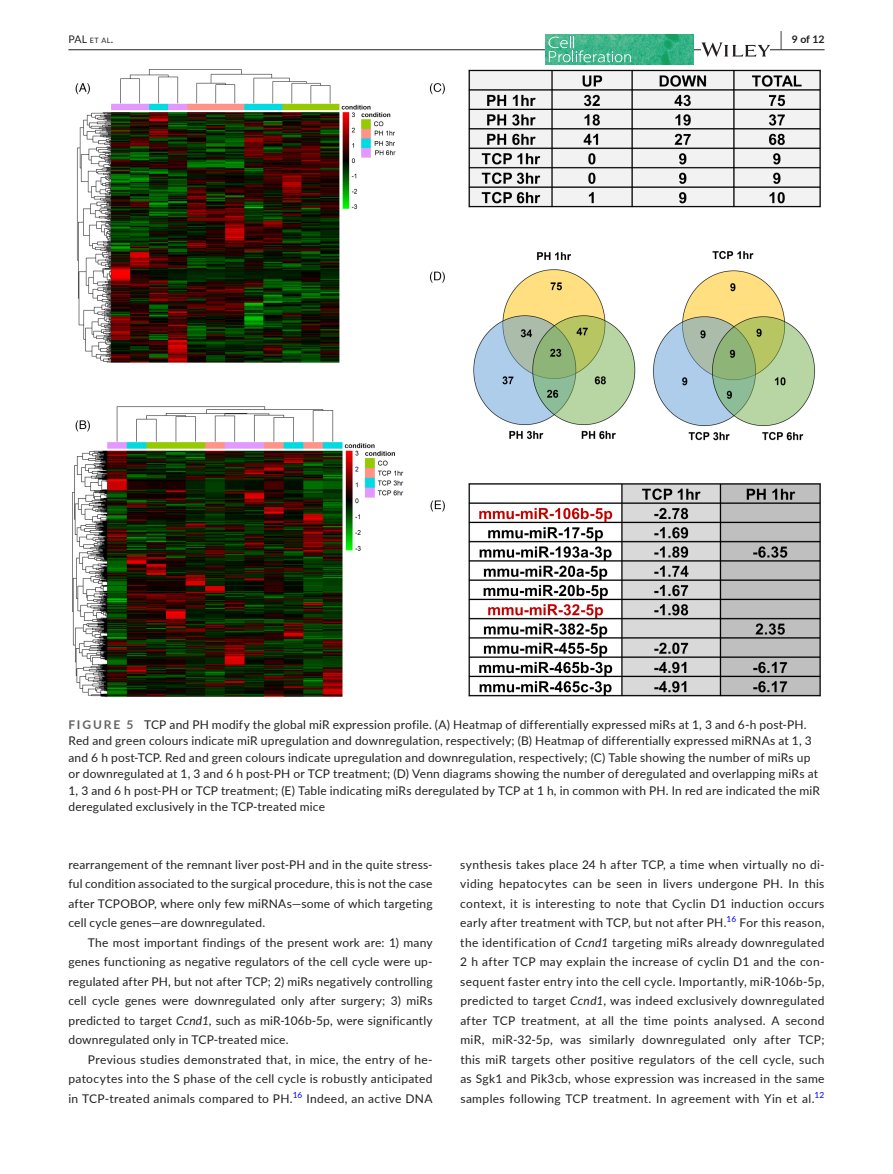
<style>
.page{position:relative;width:893px;height:1174px;background:#fff}
.page>*{position:absolute;margin:0;border:0;box-sizing:border-box;transform-origin:0 0}
.t1{font:12px/19.5px "Lato";letter-spacing:.015em;color:#231f20;text-align:justify}
.t2{font:10.5px "Lato";color:#231f20}
.t3{font:700 10.5px "Lato";color:#231f20}
.t4{font:8.4px "Lato";color:#00f}
.s1{font-size:7.35px}
.s2{font-size:19.5px}
.s3{font-weight:700;color:#636366}
.s4{font-style:italic}
</style>
<div class="page">
<hr style="left:68px;top:49px;width:756px;height:1px;background:#231f20">
<img style="left:545px;top:35px;width:149px;height:30px">
<svg style="left:548px;top:36px;width:83px;height:27px;background:#59be99"></svg>
<svg style="left:701px;top:42px;width:69px;height:15px"></svg>
<img style="left:72px;top:69px;width:749px;height:627px">
<p class="t2" style="left:68px;top:31px;width:46px">PAL <span class="s1">et al</span>.</p>
<p class="t3" style="left:780px;top:31px;width:46px"><span class="s2">|</span> 9 of 12</p>
<p class="t1" style="left:68px;top:715px;width:753px;line-height:16.5px;text-align:left"><span class="s3">FIGURE 5</span> TCP and PH modify the global miR expression profile. (A) Heatmap of differentially expressed miRs at 1, 3 and 6-h post-PH.<br>Red and green colours indicate miR upregulation and downregulation, respectively; (B) Heatmap of differentially expressed miRNAs at 1, 3 and 6 h post-TCP. Red and green colours indicate upregulation and downregulation, respectively; (C) Table showing the number of miRs up or downregulated at 1, 3 and 6 h post-PH or TCP treatment; (D) Venn diagrams showing the number of deregulated and overlapping miRs at 1, 3 and 6 h post-PH or TCP treatment; (E) Table indicating miRs deregulated by TCP at 1 h, in common with PH. In red are indicated the miR deregulated exclusively in the TCP-treated mice</p>
<p class="t1" style="left:68px;top:854px;width:366px">rearrangement of the remnant liver post-PH and in the quite stress&shy;ful condition associated to the surgical procedure, this is not the case after TCPOBOP, where only few miRNAs—some of which targeting cell cycle genes—are downregulated.</p>
<p class="t1" style="left:68px;top:932px;width:366px;text-indent:20px">The most important findings of the present work are: 1) many genes functioning as negative regulators of the cell cycle were up&shy;regulated after PH, but not after TCP; 2) miRs negatively controlling cell cycle genes were downregulated only after surgery; 3) miRs predicted to target <span class="s4">Ccnd1</span>, such as miR-106b-5p, were significantly downregulated only in TCP-treated mice.</p>
<p class="t1" style="left:68px;top:1049px;width:366px;text-indent:20px">Previous studies demonstrated that, in mice, the entry of he&shy;patocytes into the S phase of the cell cycle is robustly anticipated in TCP-treated animals compared to PH.<sup>16</sup> Indeed, an active DNA</p>
<p class="t1" style="left:460px;top:854px;width:366px">synthesis takes place 24 h after TCP, a time when virtually no di&shy;viding hepatocytes can be seen in livers undergone PH. In this context, it is interesting to note that Cyclin D1 induction occurs early after treatment with TCP, but not after PH.<sup>16</sup> For this reason, the identification of <span class="s4">Ccnd1</span> targeting miRs already downregulated 2 h after TCP may explain the increase of cyclin D1 and the con&shy;sequent faster entry into the cell cycle. Importantly, miR-106b-5p, predicted to target <span class="s4">Ccnd1</span>, was indeed exclusively downregulated after TCP treatment, at all the time points analysed. A second miR, miR-32-5p, was similarly downregulated only after TCP; this miR targets other positive regulators of the cell cycle, such as Sgk1 and Pik3cb, whose expression was increased in the same samples following TCP treatment. In agreement with Yin et al.</p>
<p class="t4" style="left:814px;top:1088px;width:12px">12</p>
</div>
